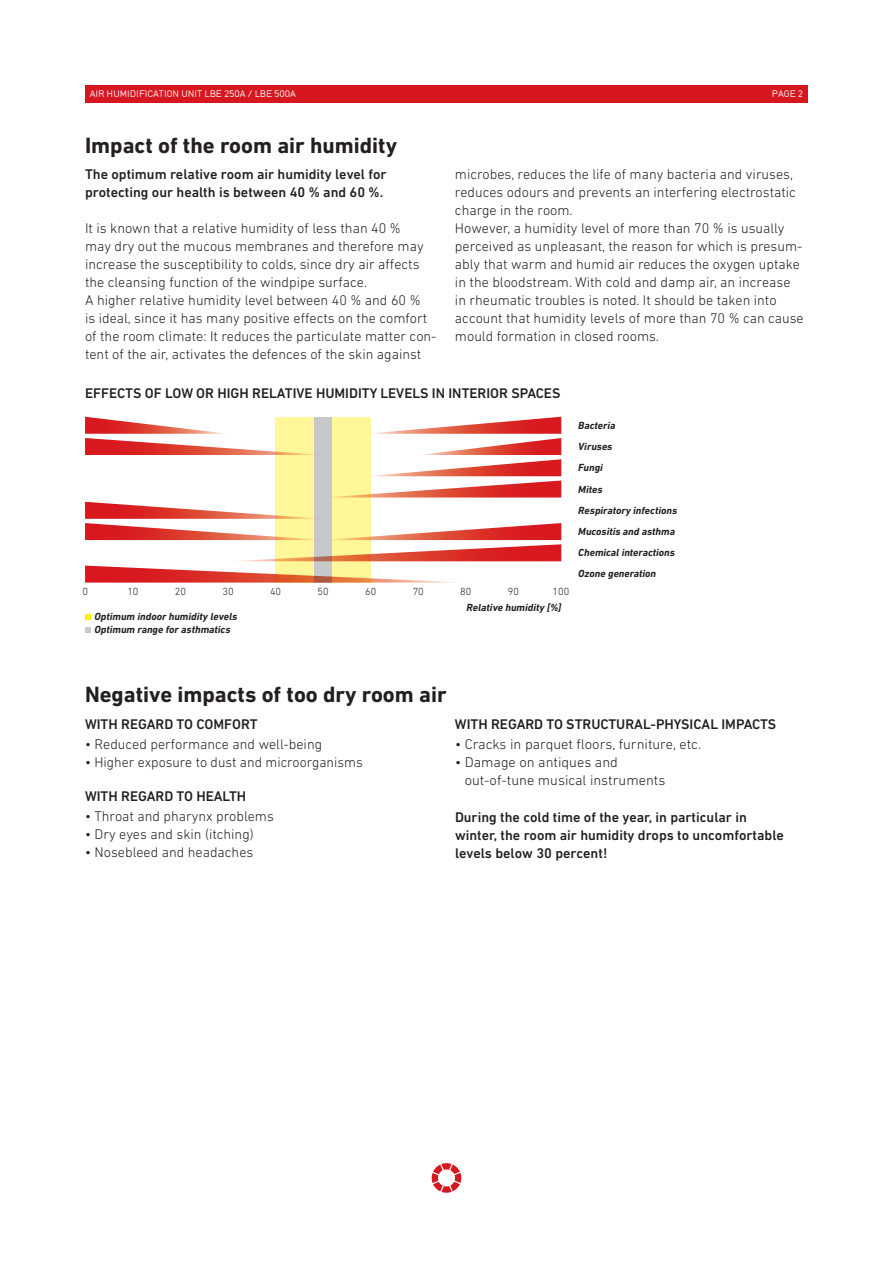
<style>
.page{position:relative;width:893px;height:1263px;background:#fff}
.page>*{position:absolute;margin:0;border:0;box-sizing:border-box;transform-origin:0 0}
.t1{font:700 22.5px "DIN Next LT Pro";color:#231f20}
.t2{font:300 14.25px/18px "DIN Next LT Pro";color:#231f20}
.t3{font:500 14.25px/18px "DIN Next LT Pro";color:#231f20}
.t4{font:italic 700 10.5px/21.1px "DIN Next LT Pro";color:#231f20}
.t5{font:300 10.5px "DIN Next LT Pro";color:#231f20}
.t6{font:9px "DIN17 SB";color:#fff}
</style>
<div class="page">
<div style="left:85px;top:85px;width:723px;height:17px;background:#d7171f"></div>
<svg style="left:432px;top:1163px;width:29px;height:30px"></svg>
<svg style="left:85px;top:417px;width:476px;height:166px"></svg>
<svg style="left:85px;top:615px;width:5px;height:5px"></svg>
<svg style="left:85px;top:628px;width:5px;height:5px"></svg>
<p class="t6" style="left:90px;top:88px;width:208px">AIR HUMIDIFICATION UNIT LBE 250A / LBE 500A</p>
<p class="t6" style="left:772px;top:88px;width:33px">PAGE 2</p>
<h1 class="t1" style="left:85px;top:132px;width:314px">Impact of the room air humidity</h1>
<p class="t3" style="left:85px;top:165px;width:303px">The optimum relative room air humidity level for protecting our health is between 40 % and 60 %.</p>
<p class="t2" style="left:85px;top:219px;width:353px">It is known that a relative humidity of less than 40 %<br>may dry out the mucous membranes and therefore may increase the susceptibility to colds, since dry air affects the cleansing function of the windpipe surface.<br>A higher relative humidity level between 40 % and 60 %<br>is ideal, since it has many positive effects on the comfort of the room climate: It reduces the particulate matter con&shy;tent of the air, activates the defences of the skin against</p>
<p class="t2" style="left:455px;top:165px;width:350px">microbes, reduces the life of many bacteria and viruses, reduces odours and prevents an interfering electrostatic charge in the room.<br>However, a humidity level of more than 70 % is usually perceived as unpleasant, the reason for which is presum&shy;ably that warm and humid air reduces the oxygen uptake in the bloodstream. With cold and damp air, an increase in rheumatic troubles is noted. It should be taken into account that humidity levels of more than 70 % can cause mould formation in closed rooms.</p>
<p class="t3" style="left:85px;top:384px;width:477px">EFFECTS OF LOW OR HIGH RELATIVE HUMIDITY LEVELS IN INTERIOR SPACES</p>
<p class="t5" style="left:83px;top:585px;width:7px">0</p>
<p class="t5" style="left:127px;top:585px;width:13px">10</p>
<p class="t5" style="left:175px;top:585px;width:13px">20</p>
<p class="t5" style="left:222px;top:585px;width:13px">30</p>
<p class="t5" style="left:270px;top:585px;width:13px">40</p>
<p class="t5" style="left:318px;top:585px;width:13px">50</p>
<p class="t5" style="left:365px;top:585px;width:13px">60</p>
<p class="t5" style="left:413px;top:585px;width:13px">70</p>
<p class="t5" style="left:460px;top:585px;width:13px">80</p>
<p class="t5" style="left:508px;top:585px;width:13px">90</p>
<p class="t5" style="left:552px;top:585px;width:18px">100</p>
<p class="t4" style="left:467px;top:596px;width:96px">Relative humidity [%]</p>
<p class="t4" style="left:95px;top:610px;width:144px;line-height:12.8px">Optimum indoor humidity levels<br>Optimum range for asthmatics</p>
<p class="t4" style="left:578px;top:415px;width:100px">Bacteria<br>Viruses<br>Fungi<br>Mites<br>Respiratory infections<br>Mucositis and asthma<br>Chemical interactions<br>Ozone generation</p>
<h1 class="t1" style="left:85px;top:681px;width:363px">Negative impacts of too dry room air</h1>
<p class="t3" style="left:85px;top:715px;width:174px">WITH REGARD TO COMFORT</p>
<p class="t2" style="left:85px;top:735px;width:239px">• Reduced performance and well-being</p>
<p class="t2" style="left:85px;top:753px;width:279px">• Higher exposure to dust and microorganisms</p>
<p class="t3" style="left:85px;top:787px;width:163px">WITH REGARD TO HEALTH</p>
<p class="t2" style="left:85px;top:807px;width:190px">• Throat and pharynx problems</p>
<p class="t2" style="left:85px;top:825px;width:170px">• Dry eyes and skin (itching)</p>
<p class="t2" style="left:85px;top:843px;width:170px">• Nosebleed and headaches</p>
<p class="t3" style="left:455px;top:715px;width:323px">WITH REGARD TO STRUCTURAL-PHYSICAL IMPACTS</p>
<p class="t2" style="left:455px;top:735px;width:248px">• Cracks in parquet floors, furniture, etc.</p>
<p class="t2" style="left:465px;top:753px;width:202px;text-indent:-10px">• Damage on antiques and out-of-tune musical instruments</p>
<p class="t3" style="left:455px;top:807px;width:330px">During the cold time of the year, in particular in winter, the room air humidity drops to uncomfortable levels below 30 percent!</p>
</div>
